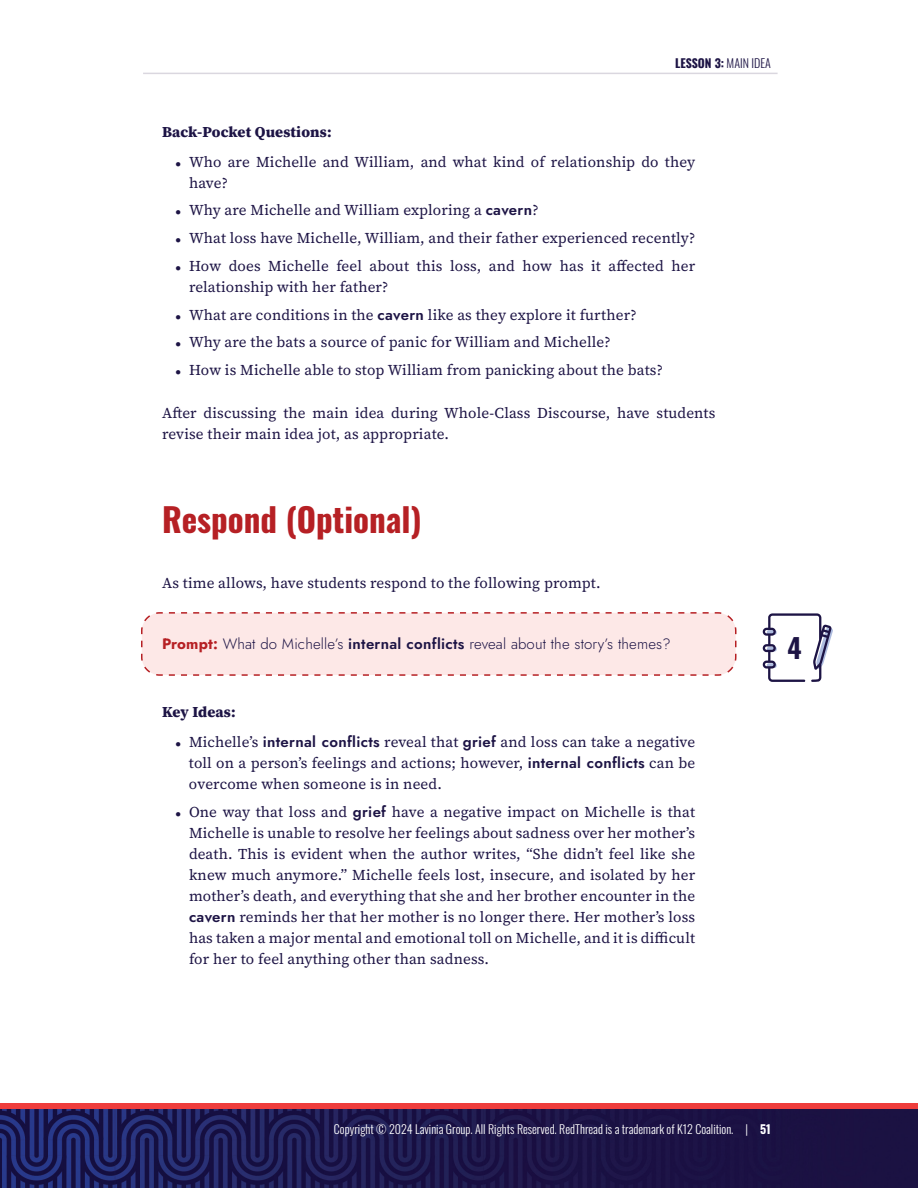
<style>
.page{position:relative;width:918px;height:1188px;background:#fff}
.page>*{position:absolute;margin:0;border:0;box-sizing:border-box;transform-origin:0 0}
.Lesson_H2{font:700 33px "Oswald";color:#b62024}
.Folio_Icon_Number{font:700 27px "Oswald";color:#1d1445}
.Paragraph{font:15px/21px "Source Serif 418 pt";letter-spacing:.01em;color:#1d1445}
.Dashed_Prompt{font:300 15px "Jost";letter-spacing:.01em;color:#1d1445}
.t1{font:800 15px "Source Serif 418 pt";letter-spacing:.01em;color:#1d1445}
.t2{font:300 12px "Oswald";color:#fff}
.t3{font:700 12px "Oswald";color:#1d1445}
.s1{font-weight:300}
.s2{font-family:"Jost";font-weight:600}
.s3{font-weight:700;color:#b62024}
.s4{font-weight:600}
.s5{font-weight:700}
</style>
<div class="page">
<img style="left:0;top:1109px;width:918px;height:79px">
<div style="left:0;top:1103px;width:918px;height:6px;background:#ee3d3c"></div>
<hr style="left:143px;top:73px;width:635px;height:1px;background:#dad7df">
<div style="left:141px;top:612px;width:596px;height:64px;background:#fde8e7"></div>
<svg style="left:763px;top:613px;width:70px;height:69px"></svg>
<p class="t3" style="left:675px;top:53px;width:82px">LESSON 3: <span class="s1">Main Idea</span></p>
<h4 class="t1" style="left:162px;top:122px;width:171px">Back-Pocket Questions:</h4>
<p class="Paragraph" style="left:189px;top:151px;width:508px">Who are Michelle and William, and what kind of relationship do they have?</p>
<p class="Paragraph" style="left:189px;top:200px;width:351px">Why are Michelle and William exploring a <span class="s2">cavern</span>?</p>
<p class="Paragraph" style="left:189px;top:228px;width:508px">What loss have Michelle, William, and their father experienced recently?</p>
<p class="Paragraph" style="left:189px;top:255px;width:508px">How does Michelle feel about this loss, and how has it affected her relationship with her father?</p>
<p class="Paragraph" style="left:189px;top:304px;width:449px">What are conditions in the <span class="s2">cavern</span> like as they explore it further?</p>
<p class="Paragraph" style="left:189px;top:332px;width:423px">Why are the bats a source of panic for William and Michelle?</p>
<p class="Paragraph" style="left:189px;top:360px;width:475px">How is Michelle able to stop William from panicking about the bats?</p>
<p class="Paragraph" style="left:162px;top:403px;width:555px">After discussing the main idea during Whole-Class Discourse, have students revise their main idea jot, as appropriate.</p>
<p class="Lesson_H2" style="left:162px;top:490px;width:261px">Respond (Optional)</p>
<p class="Paragraph" style="left:162px;top:572px;width:440px">As time allows, have students respond to the following prompt.</p>
<p class="Dashed_Prompt" style="left:162px;top:634px;width:510px"><span class="s3">Prompt:</span> What do Michelle’s <span class="s4">internal conflicts</span> reveal about the story’s themes?</p>
<h4 class="t1" style="left:162px;top:702px;width:75px">Key Ideas:</h4>
<p class="Paragraph" style="left:189px;top:731px;width:508px;text-align:justify">Michelle’s <span class="s2">internal conflicts</span> reveal that <span class="s2">grief</span> and loss can take a negative toll on a person’s feelings and actions; however, <span class="s2">internal conflicts</span> can be overcome when someone is in need.</p>
<p class="Paragraph" style="left:189px;top:801px;width:508px;text-align:justify">One way that loss and <span class="s2">grief</span> have a negative impact on Michelle is that Michelle is unable to resolve her feelings about sadness over her mother’s death. This is evident when the author writes, “She didn’t feel like she knew much anymore.” Michelle feels lost, insecure, and isolated by her mother’s death, and everything that she and her brother encounter in the <span class="s2">cavern</span> reminds her that her mother is no longer there. Her mother’s loss has taken a major mental and emotional toll on Michelle, and it is difficult for her to feel anything other than sadness.</p>
<p class="Folio_Icon_Number" style="left:788px;top:624px;width:16px">4</p>
<p class="t2" style="left:334px;top:1118px;width:438px">Copyright © 2024 Lavinia Group. All Rights Reserved. RedThread is a trademark of K12 Coalition. | <span class="s5">51</span></p>
</div>
